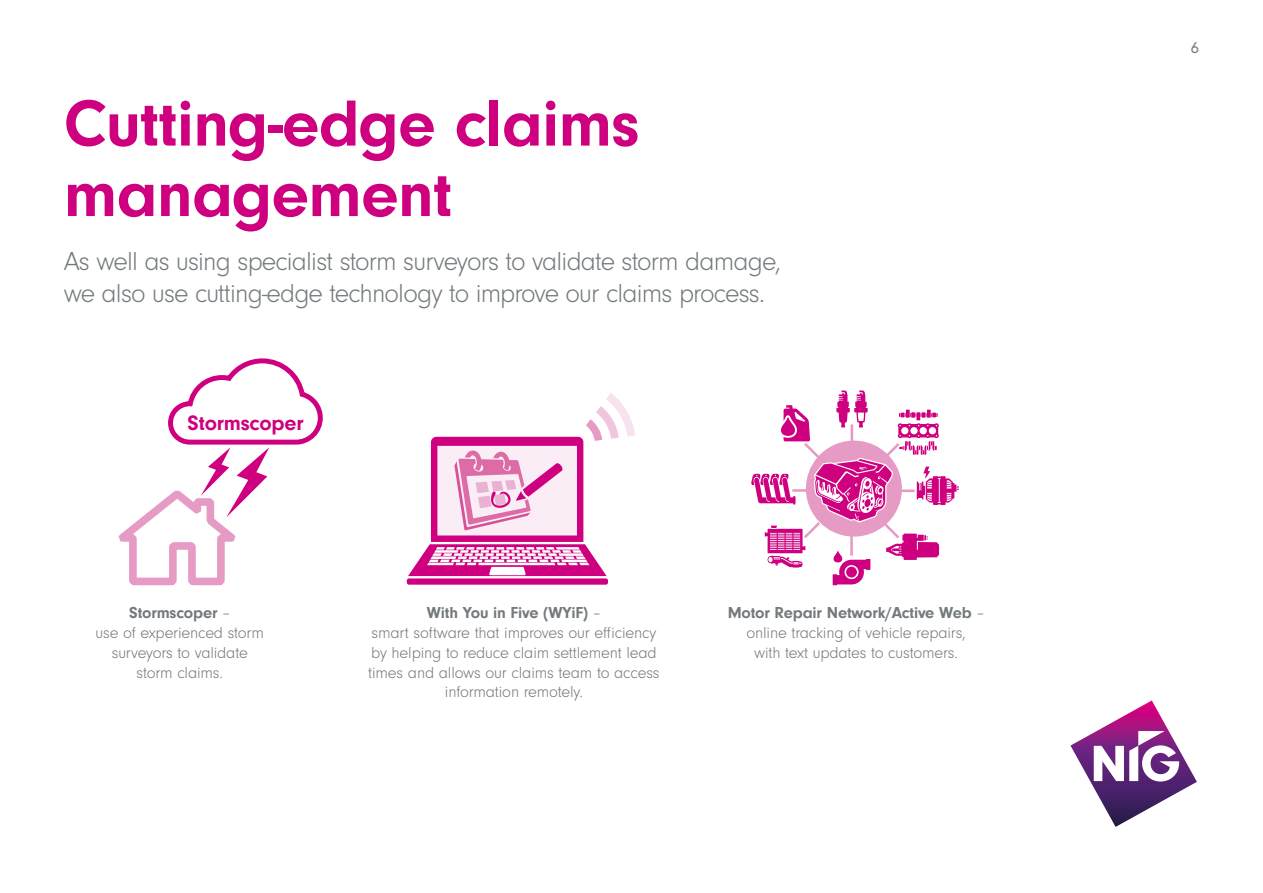
<style>
.page{position:relative;width:1263px;height:893px;background:#fff}
.page>*{position:absolute;margin:0;border:0;box-sizing:border-box;transform-origin:0 0}
.t1{font:700 67.5px/70.5px "Neuzeit Gro T";letter-spacing:-.01em;color:#cf007f}
.t2{font:27px/32.4px "Neuzeit Gro T Ligh";letter-spacing:-.03em;color:#73797c}
.t3{font:700 21.6px "Neuzeit Gro T";letter-spacing:-.01em;color:#cf007f}
.t4{font:16.5px/19.8px "Neuzeit Gro T Ligh";letter-spacing:-.01em;color:#73797c;text-align:center}
.t5{font:700 16.5px "Neuzeit Gro T";letter-spacing:-.01em;color:#73797c}
.t6{font:16.5px "Neuzeit Gro T";color:#73797c}
.s1{font-family:"Neuzeit Gro T Ligh";font-weight:400}
</style>
<div class="page">
<svg style="left:1070px;top:700px;width:127px;height:127px"></svg>
<div style="left:407px;top:578px;width:201px;height:7px;background:#cf007f;border-radius:2px"></div>
<svg style="left:118px;top:358px;width:205px;height:228px"></svg>
<svg style="left:751px;top:390px;width:208px;height:195px"></svg>
<svg style="left:408px;top:393px;width:227px;height:183px"></svg>
<h1 class="t1" style="left:64px;top:88px;width:577px">Cutting-edge claims management</h1>
<h2 class="t2" style="left:64px;top:245px;width:719px">As well as using specialist storm surveyors to validate storm damage, we also use cutting-edge technology to improve our claims process.</h2>
<h3 class="t3" style="left:188px;top:411px;width:117px">Stormscoper</h3>
<p class="t5" style="left:129px;top:603px;width:103px">Stormscoper <span class="s1">–</span></p>
<p class="t4" style="left:96px;top:623px;width:170px">use of experienced storm surveyors to validate storm claims.</p>
<p class="t5" style="left:427px;top:603px;width:176px">With You in Five (WYiF) <span class="s1">–</span></p>
<p class="t4" style="left:368px;top:623px;width:293px">smart software that improves our efficiency by helping to reduce claim settlement lead times and allows our claims team to access information remotely.</p>
<p class="t5" style="left:728px;top:604px;width:258px">Motor Repair Network/Active Web <span class="s1">–</span></p>
<p class="t4" style="left:746px;top:623px;width:221px">online tracking of vehicle repairs, with text updates to customers.</p>
<p class="t6" style="left:1191px;top:39px;width:10px">6</p>
</div>
